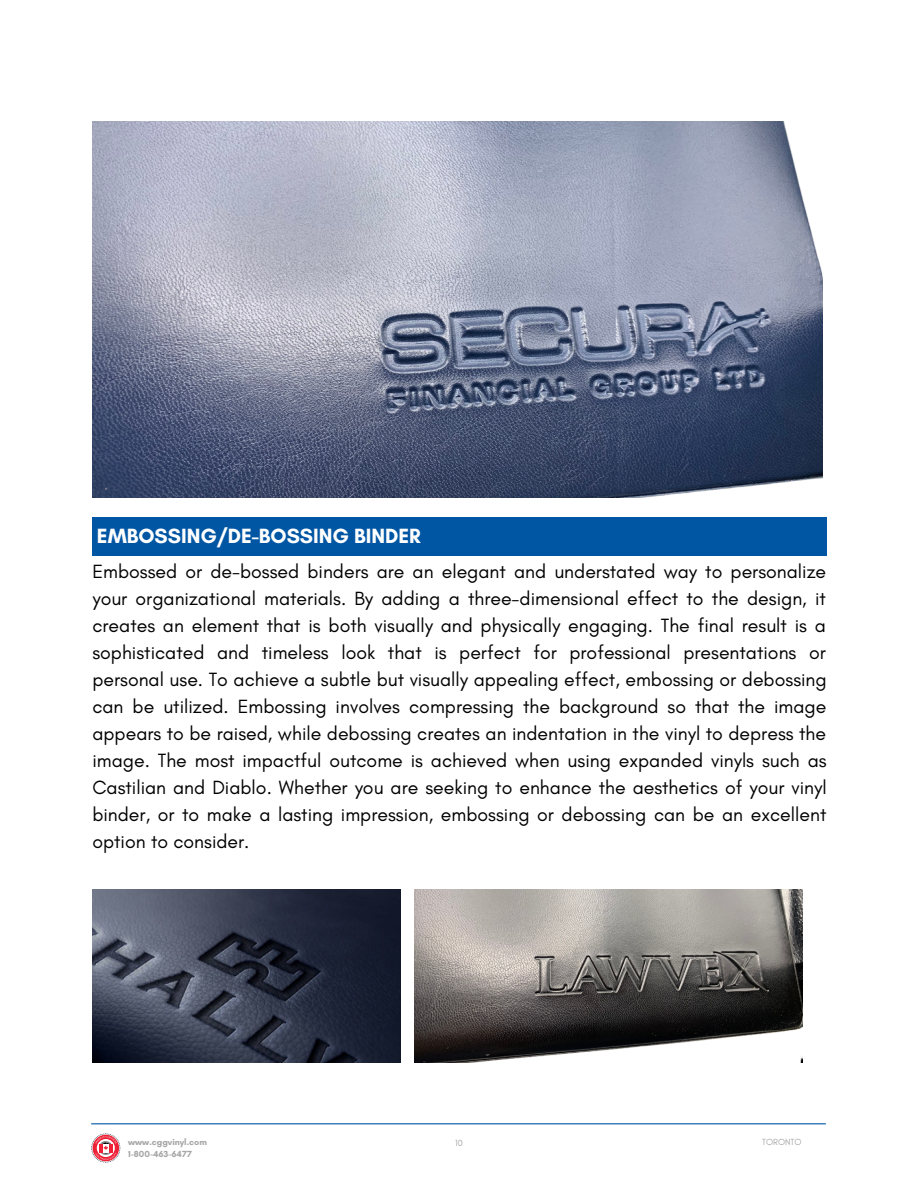
<style>
.page{position:relative;width:918px;height:1188px;background:#fff}
.page>*{position:absolute;margin:0;border:0;box-sizing:border-box;transform-origin:0 0}
.t1{font:700 21px "Glacial Indifference";color:#fff}
.t2{font:19.5px/27px "Glacial Indifference";color:#000;text-align:justify}
.t3{font:700 9px/12px "Glacial Indifference";color:#a6a6a6}
.t4{font:9px "Glacial Indifference";color:#a6a6a6}
</style>
<div class="page">
<hr style="left:91px;top:1123px;width:735px;height:1px;background:#0156a4">
<svg style="left:91px;top:1133px;width:30px;height:30px"></svg>
<div style="left:92px;top:517px;width:735px;height:38px;background:#0156a4"></div>
<img style="left:92px;top:122px;width:731px;height:376px">
<img style="left:92px;top:889px;width:309px;height:174px">
<img style="left:414px;top:889px;width:388px;height:174px">
<p class="t1" style="left:97px;top:523px;width:325px">EMBOSSING/DE-BOSSING BINDER</p>
<p class="t2" style="left:92px;top:558px;width:736px">Embossed or de-bossed binders are an elegant and understated way to personalize your organizational materials. By adding a three-dimensional effect to the design, it creates an element that is both visually and physically engaging. The final result is a sophisticated and timeless look that is perfect for professional presentations or personal use. To achieve a subtle but visually appealing effect, embossing or debossing can be utilized. Embossing involves compressing the background so that the image appears to be raised, while debossing creates an indentation in the vinyl to depress the image. The most impactful outcome is achieved when using expanded vinyls such as Castilian and Diablo. Whether you are seeking to enhance the aesthetics of your vinyl binder, or to make a lasting impression, embossing or debossing can be an excellent option to consider.</p>
<p class="t3" style="left:128px;top:1136px;width:80px">www.cggvinyl.com<br>1-800-463-6477</p>
<p class="t4" style="left:455px;top:1137px;width:9px">10</p>
<p class="t4" style="left:762px;top:1136px;width:41px">TORONTO</p>
</div>
